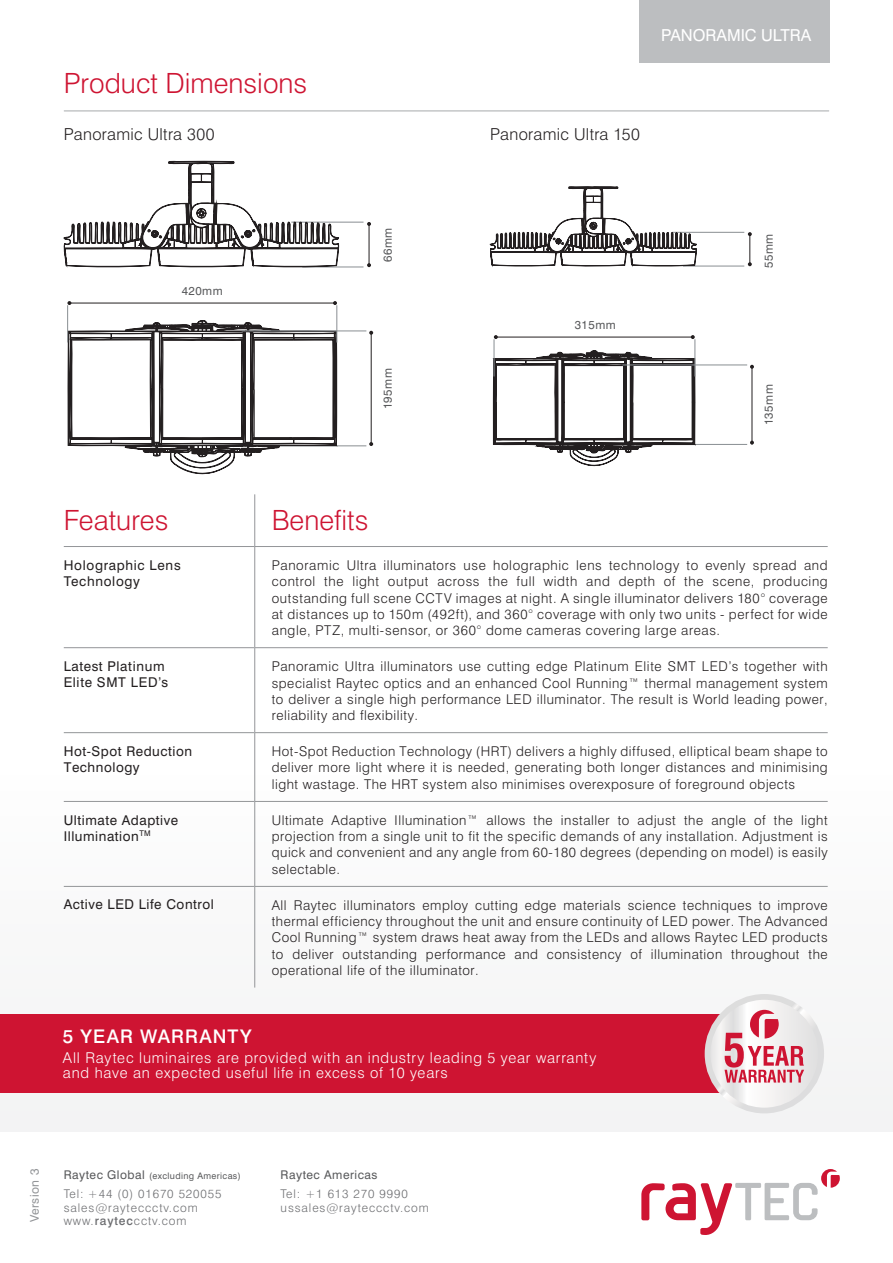
<style>
.page{position:relative;width:893px;height:1263px;background:#fff}
.page>*{position:absolute;margin:0;border:0;box-sizing:border-box;transform-origin:0 0}
.Body_Paragraph_Style{font:300 27.9px "Swiss 721 BT";color:#ce1432}
.Body_Paragraph_Style-2{font:500 18.75px "Swiss 721 BT";letter-spacing:.055em;color:#fff}
.Body_Paragraph_Style-3{font:300 16.5px "Swiss 721 BT";letter-spacing:.02em;color:#231f20}
.Body_Paragraph_Style-4{font:16.5px "Swiss 721 BT";color:#fff}
.Body_Paragraph_Style-5{font:300 14.85px/15.8px "Swiss 721 BT";letter-spacing:.055em;color:#fff}
.Body_Paragraph_Style-6{font:300 13.5px/16.2px "Swiss 721 BT";letter-spacing:.04em;color:#231f20;text-align:justify}
.Body_Paragraph_Style-7{font:13.5px/16.2px "Swiss 721 BT";letter-spacing:.04em;color:#231f20}
.Body_Paragraph_Style-8{font:300 12px "Swiss 721 BT";letter-spacing:.075em;color:#6d6e71}
.Body_Paragraph_Style-9{font:12px "Swiss 721 BT";letter-spacing:.04em;color:#58595b}
.Body_Paragraph_Style-10{font:12px "Swiss 721 BT";letter-spacing:.04em;color:#939598}
.Body_Paragraph_Style-11{font:11.7px "Swiss 721 BT";letter-spacing:.04em;color:#58595b}
.Body_Paragraph_Style-12{font:9px "Swiss 721 BT";letter-spacing:.04em;color:#58595b}
.s1{font-size:12px}
.s2{font-weight:500}
</style>
<div class="page">
<svg style="left:641px;top:1169px;width:199px;height:66px"></svg>
<div style="left:639px;top:0;width:190px;height:63px;background:#bcbec0"></div>
<svg style="left:369px;top:331px;width:4px;height:4px"></svg>
<svg style="left:750px;top:365px;width:4px;height:4px"></svg>
<svg style="left:369px;top:442px;width:4px;height:4px"></svg>
<hr style="left:269px;top:446px;width:97px;height:1px;background:#898e92">
<hr style="left:650px;top:444px;width:97px;height:1px;background:#898e92">
<hr style="left:302px;top:267px;width:61px;height:1px;background:#898e92">
<hr style="left:683px;top:266px;width:61px;height:1px;background:#898e92">
<hr style="left:291px;top:222px;width:72px;height:1px;background:#898e92">
<hr style="left:672px;top:232px;width:72px;height:1px;background:#898e92">
<hr style="left:369px;top:223px;width:1px;height:42px;background:#231f20">
<hr style="left:749px;top:234px;width:1px;height:30px;background:#231f20">
<svg style="left:367px;top:263px;width:4px;height:4px"></svg>
<svg style="left:748px;top:262px;width:4px;height:4px"></svg>
<svg style="left:367px;top:222px;width:4px;height:4px"></svg>
<svg style="left:748px;top:232px;width:4px;height:4px"></svg>
<svg style="left:67px;top:110px;width:280px;height:424px"></svg>
<svg style="left:493px;top:335px;width:210px;height:132px"></svg>
<svg style="left:63px;top:161px;width:276px;height:106px"></svg>
<svg style="left:490px;top:186px;width:207px;height:81px"></svg>
<hr style="left:242px;top:331px;width:124px;height:1px;background:#898e92">
<hr style="left:622px;top:365px;width:125px;height:1px;background:#898e92">
<hr style="left:371px;top:333px;width:1px;height:112px;background:#231f20">
<hr style="left:752px;top:367px;width:1px;height:77px;background:#231f20">
<hr style="left:67px;top:305px;width:1px;height:37px;background:#898e92">
<hr style="left:494px;top:339px;width:1px;height:37px;background:#898e92">
<hr style="left:337px;top:305px;width:1px;height:37px;background:#898e92">
<hr style="left:695px;top:339px;width:1px;height:37px;background:#898e92">
<hr style="left:69px;top:303px;width:266px;height:1px;background:#231f20">
<hr style="left:496px;top:337px;width:197px;height:1px;background:#231f20">
<hr style="left:64px;top:111px;width:765px;height:1px;background:#a7a9ac">
<hr style="left:254px;top:494px;width:1px;height:52px;background:#939598">
<hr style="left:64px;top:546px;width:191px;height:1px;background:#939598">
<hr style="left:255px;top:546px;width:573px;height:1px;background:#939598">
<hr style="left:254px;top:547px;width:1px;height:100px;background:#939598">
<hr style="left:64px;top:647px;width:191px;height:1px;background:#939598">
<hr style="left:255px;top:647px;width:573px;height:1px;background:#939598">
<hr style="left:254px;top:648px;width:1px;height:84px;background:#939598">
<hr style="left:64px;top:732px;width:191px;height:1px;background:#939598">
<hr style="left:255px;top:732px;width:573px;height:1px;background:#939598">
<hr style="left:254px;top:733px;width:1px;height:68px;background:#939598">
<hr style="left:64px;top:801px;width:191px;height:1px;background:#939598">
<hr style="left:255px;top:801px;width:573px;height:1px;background:#939598">
<hr style="left:254px;top:802px;width:1px;height:84px;background:#939598">
<hr style="left:64px;top:886px;width:191px;height:1px;background:#939598">
<hr style="left:255px;top:886px;width:573px;height:1px;background:#939598">
<hr style="left:254px;top:887px;width:1px;height:100px;background:#939598">
<div style="left:0;top:1014px;width:771px;height:79px;background:#ce1432"></div>
<svg style="left:707px;top:997px;width:114px;height:113px"></svg>
<div style="left:705px;top:994px;width:119px;height:119px;border:6px solid #fff;border-radius:50%"></div>
<svg style="left:724px;top:1010px;width:80px;height:72px"></svg>
<p class="Body_Paragraph_Style" style="left:64px;top:66px;width:245px">Product Dimensions</p>
<p class="Body_Paragraph_Style-3" style="left:64px;top:125px;width:152px">Panoramic Ultra 300</p>
<p class="Body_Paragraph_Style-3" style="left:490px;top:125px;width:151px">Panoramic Ultra 150</p>
<p class="Body_Paragraph_Style-4" style="left:661px;top:25px;width:152px">PANORAMIC ULTRA</p>
<p class="Body_Paragraph_Style-11" style="left:182px;top:284px;width:43px">420mm</p>
<p class="Body_Paragraph_Style-11" style="left:381px;top:262px;width:36px;rotate:-90deg">66mm</p>
<p class="Body_Paragraph_Style-11" style="left:761px;top:268px;width:36px;rotate:-90deg">55mm</p>
<p class="Body_Paragraph_Style-11" style="left:381px;top:409px;width:43px;rotate:-90deg">195mm</p>
<p class="Body_Paragraph_Style-11" style="left:575px;top:318px;width:43px">315mm</p>
<p class="Body_Paragraph_Style-11" style="left:761px;top:425px;width:43px;rotate:-90deg">135mm</p>
<p class="Body_Paragraph_Style" style="left:64px;top:503px;width:106px">Features</p>
<p class="Body_Paragraph_Style" style="left:272px;top:503px;width:98px">Benefits</p>
<p class="Body_Paragraph_Style-7" style="left:64px;top:557px;width:118px">Holographic Lens<br>Technology</p>
<p class="Body_Paragraph_Style-6" style="left:272px;top:557px;width:557px">Panoramic Ultra illuminators use holographic lens technology to evenly spread and control the light output across the full width and depth of the scene, producing outstanding full scene CCTV images at night. A single illuminator delivers 180° coverage at distances up to 150m (492ft), and 360° coverage with only two units - perfect for wide angle, PTZ, multi-sensor, or 360° dome cameras covering large areas.</p>
<p class="Body_Paragraph_Style-7" style="left:64px;top:658px;width:106px">Latest Platinum<br>Elite SMT LED’s</p>
<p class="Body_Paragraph_Style-6" style="left:272px;top:658px;width:557px">Panoramic Ultra illuminators use cutting edge Platinum Elite SMT LED’s together with specialist Raytec optics and an enhanced Cool Running™ thermal management system to deliver a single high performance LED illuminator. The result is World leading power, reliability and flexibility.</p>
<p class="Body_Paragraph_Style-7" style="left:64px;top:743px;width:130px">Hot-Spot Reduction<br>Technology</p>
<p class="Body_Paragraph_Style-6" style="left:272px;top:743px;width:557px">Hot-Spot Reduction Technology (HRT) delivers a highly diffused, elliptical beam shape to deliver more light where it is needed, generating both longer distances and minimising light wastage. The HRT system also minimises overexposure of foreground objects</p>
<p class="Body_Paragraph_Style-7" style="left:64px;top:811px;width:116px">Ultimate Adaptive<br>Illumination<sup>TM</sup></p>
<p class="Body_Paragraph_Style-6" style="left:272px;top:812px;width:557px">Ultimate Adaptive Illumination™ allows the installer to adjust the angle of the light projection from a single unit to fit the specific demands of any installation. Adjustment is quick and convenient and any angle from 60-180 degrees (depending on model) is easily selectable.</p>
<p class="Body_Paragraph_Style-7" style="left:64px;top:896px;width:152px">Active LED Life Control</p>
<p class="Body_Paragraph_Style-6" style="left:272px;top:897px;width:557px">All Raytec illuminators employ cutting edge materials science techniques to improve thermal efficiency throughout the unit and ensure continuity of LED power. The Advanced Cool Running™ system draws heat away from the LEDs and allows Raytec LED products to deliver outstanding performance and consistency of illumination throughout the operational life of the illuminator.</p>
<p class="Body_Paragraph_Style-2" style="left:63px;top:1024px;width:190px">5 YEAR WARRANTY</p>
<p class="Body_Paragraph_Style-5" style="left:63px;top:1049px;width:535px">All Raytec luminaires are provided with an industry leading 5 year warranty and have an expected useful life in excess of 10 years</p>
<p class="Body_Paragraph_Style-10" style="left:27px;top:1222px;width:55px;rotate:-90deg">Version 3</p>
<p class="Body_Paragraph_Style-12" style="left:64px;top:1170px;width:179px"><span class="s1">Raytec Global</span> (excluding Americas)</p>
<p class="Body_Paragraph_Style-9" style="left:281px;top:1167px;width:98px">Raytec Americas</p>
<p class="Body_Paragraph_Style-8" style="left:64px;top:1186px;width:159px">Tel: +44 (0) 01670 520055</p>
<p class="Body_Paragraph_Style-8" style="left:64px;top:1200px;width:135px">sales@rayteccctv.com</p>
<p class="Body_Paragraph_Style-8" style="left:64px;top:1213px;width:124px">www.<span class="s2">raytec</span>cctv.com</p>
<p class="Body_Paragraph_Style-8" style="left:281px;top:1186px;width:129px">Tel: +1 613 270 9990</p>
<p class="Body_Paragraph_Style-8" style="left:281px;top:1200px;width:150px">ussales@rayteccctv.com</p>
</div>
